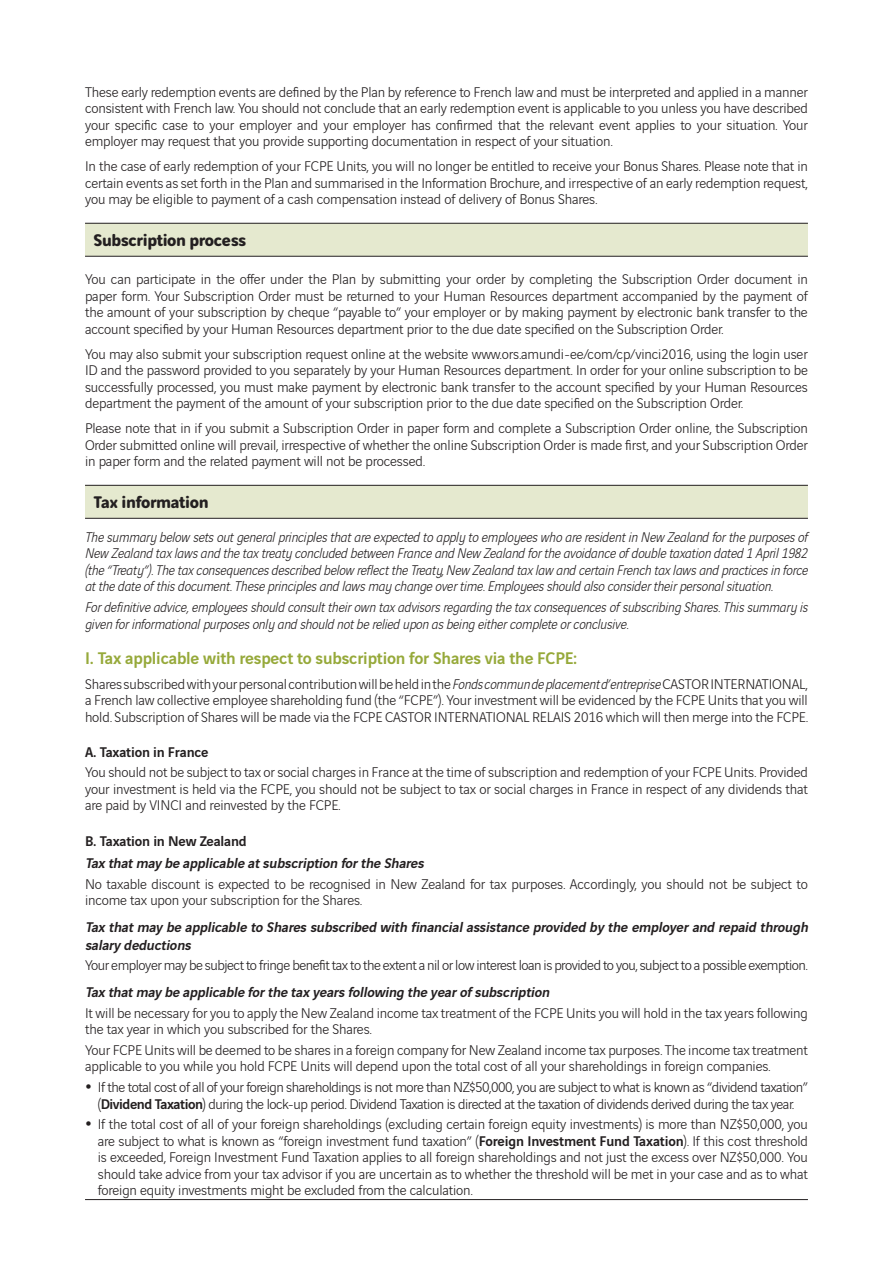
<style>
.page{position:relative;width:893px;height:1263px;background:#fff}
.page>*{position:absolute;margin:0;border:0;box-sizing:border-box;transform-origin:0 0}
.t1{font:500 18px "Vinci Sans";letter-spacing:-.01em;color:#96a93a}
.t2{font:700 18px "Vinci Rounded";letter-spacing:-.02em;color:#231f20}
.t3{font:300 15px/16.5px "Vinci Sans";letter-spacing:-.01em;color:#231f20;text-align:justify}
.t4{font:italic 300 15px/16.5px "Vinci Sans";letter-spacing:-.01em;color:#231f20;text-align:justify}
.t5{font:300 15px/16.5px "Vinci Sans";letter-spacing:-.03em;color:#231f20;text-align:center}
.t6{font:italic 500 15px/18px "Vinci Sans";color:#231f20}
.t7{font:500 15px "Vinci Sans";letter-spacing:-.01em;color:#231f20}
.s1{font-style:italic}
.s2{font-weight:500}
</style>
<div class="page">
<hr style="left:85px;top:1199px;width:723px;height:1px;background:#231f20">
<div style="left:85px;top:223px;width:723px;height:33px;background:#e5e9cf"></div>
<hr style="left:85px;top:223px;width:723px;height:1px;background:#231f20">
<hr style="left:85px;top:256px;width:723px;height:1px;background:#231f20">
<div style="left:85px;top:485px;width:723px;height:33px;background:#e5e9cf"></div>
<hr style="left:85px;top:485px;width:723px;height:1px;background:#231f20">
<hr style="left:85px;top:518px;width:723px;height:1px;background:#231f20">
<p class="t3" style="left:85px;top:82px;width:724px">These early redemption events are defined by the Plan by reference to French law and must be interpreted and applied in a manner consistent with French law. You should not conclude that an early redemption event is applicable to you unless you have described your specific case to your employer and your employer has confirmed that the relevant event applies to your situation. Your employer may request that you provide supporting documentation in respect of your situation.</p>
<p class="t3" style="left:85px;top:157px;width:724px">I n the case of early redemption of your FCPE Units, you will no longer be entitled to receive your Bonus Shares. Please note that in certain events as set forth in the Plan and summarised in the I nformation Brochure, and irrespective of an early redemption request, you may be eligible to payment of a cash compensation instead of delivery of Bonus Shares.</p>
<p class="t2" style="left:94px;top:226px;width:154px">Subscription process</p>
<p class="t3" style="left:85px;top:270px;width:724px">You can participate in the offer under the Plan by submitting your order by completing the Subscription Order document in paper form. Your Subscription Order must be returned to your Human Resources department accompanied by the payment of the amount of your subscription by cheque “payable to” your employer or by making payment by electronic bank transfer to the account specified by your Human Resources department prior to the due date specified on the Subscription Order.</p>
<p class="t3" style="left:85px;top:344px;width:724px">You may also submit your subscription request online at the website www.ors.amundi-ee/com/cp/vinci2016, using the login user I D and the password provided to you separately by your Human Resources department. I n order for your online subscription to be successfully processed, you must make payment by electronic bank transfer to the account specified by your Human Resources department the payment of the amount of your subscription prior to the due date specified on the Subscription Order.</p>
<p class="t3" style="left:85px;top:419px;width:724px">Please note that in if you submit a Subscription Order in paper form and complete a Subscription Order online, the Subscription Order submitted online will prevail, irrespective of whether the online Subscription Order is made first, and your Subscription Order in paper form and the related payment will not be processed.</p>
<p class="t2" style="left:94px;top:488px;width:117px">Tax information</p>
<p class="t4" style="left:85px;top:527px;width:724px">The summary below sets out general principles that are expected to apply to employees who are resident in New Zealand for the purposes of New Zealand tax laws and the tax treaty concluded between France and New Zealand for the avoidance of double taxation dated 1 April 1982 (the “Treaty”). The tax consequences described below reflect the Treaty, New Zealand tax law and certain French tax laws and practices in force at the date of this document. These principles and laws may change over time. Employees should also consider their personal situation.</p>
<p class="t4" style="left:85px;top:598px;width:724px">For definitive advice, employees should consult their own tax advisors regarding the tax consequences of subscribing Shares. This summary is given for informational purposes only and should not be relied upon as being either complete or conclusive.</p>
<p class="t1" style="left:85px;top:644px;width:494px">I. Tax applicable with respect to subscription for Shares via the FCPE:</p>
<p class="t3" style="left:85px;top:674px;width:724px">Shares subscribed with your personal contribution will be held in the <span class="s1">Fonds commun de placement d’entreprise</span> CASTOR I NTERNATI ONAL, a French law collective employee shareholding fund (the “FCPE”). Your investment will be evidenced by the FCPE Units that you will hold. Subscription of Shares will be made via the FCPE CASTOR I NTERNATIONAL RELAIS 2016 which will then merge into the FCPE.</p>
<p class="t7" style="left:85px;top:740px;width:125px">A. Taxation in France</p>
<p class="t3" style="left:85px;top:763px;width:724px">You should not be subject to tax or social charges in France at the time of subscription and redemption of your FCPE Units. Provided your investment is held via the FCPE, you should not be subject to tax or social charges in France in respect of any dividends that are paid by VI NCI and reinvested by the FCPE.</p>
<p class="t7" style="left:85px;top:829px;width:163px">B. Taxation in New Zealand</p>
<p class="t6" style="left:85px;top:852px;width:344px">Taxthatmaybe applicable atsubscription forthe Shares</p>
<p class="t3" style="left:85px;top:874px;width:724px">No taxable discount is expected to be recognised in New Zealand for tax purposes. Accordingly, you should not be subject to income tax upon your subscription for the Shares.</p>
<p class="t6" style="left:85px;top:916px;width:728px">Taxthatmaybe applicable to Sharessubscribed with financialassistance provided bythe employerand repaid through salarydeductions</p>
<p class="t5" style="left:85px;top:956px;width:724px">Your employer may be subject to fringe benefit tax to the extent a nil or low interest loan is provided to you, subject to a possible exemption.</p>
<p class="t6" style="left:85px;top:981px;width:470px">Taxthatmaybe applicable forthe taxyearsfollowing the yearofsubscription</p>
<p class="t3" style="left:85px;top:1003px;width:724px">It will be necessary for you to apply the New Zealand income tax treatment of the FCPE Units you will hold in the tax years following the tax year in which you subscribed for the Shares.</p>
<p class="t3" style="left:85px;top:1040px;width:724px">Your FCPE Units will be deemed to be shares in a foreign company for New Zealand income tax purposes. The income tax treatment applicable to you while you hold FCPE Units will depend upon the total cost of all your shareholdings in foreign companies.</p>
<p class="t5" style="left:85px;top:1078px;width:724px">• If the total cost of all of your foreign shareholdings is not more than NZ$50,000, you are subject to what is known as “dividend taxation” (<span class="s2">Dividend Taxation</span>) during the lock-up period. Dividend Taxation is directed at the taxation of dividends derived during the tax year.</p>
<p class="t3" style="left:98px;top:1115px;width:712px;text-indent:-13px">• If the total cost of all of your foreign shareholdings (excluding certain foreign equity investments) is more than NZ$50,000, you are subject to what is known as “foreign investment fund taxation” (<span class="s2">Foreign Investment Fund Taxation</span>). If this cost threshold is exceeded, Foreign I nvestment Fund Taxation applies to all foreign shareholdings and not just the excess over NZ$50,000. You should take advice from your tax advisor if you are uncertain as to whether the threshold will be met in your case and as to what foreign equity investments might be excluded from the calculation.</p>
</div>
